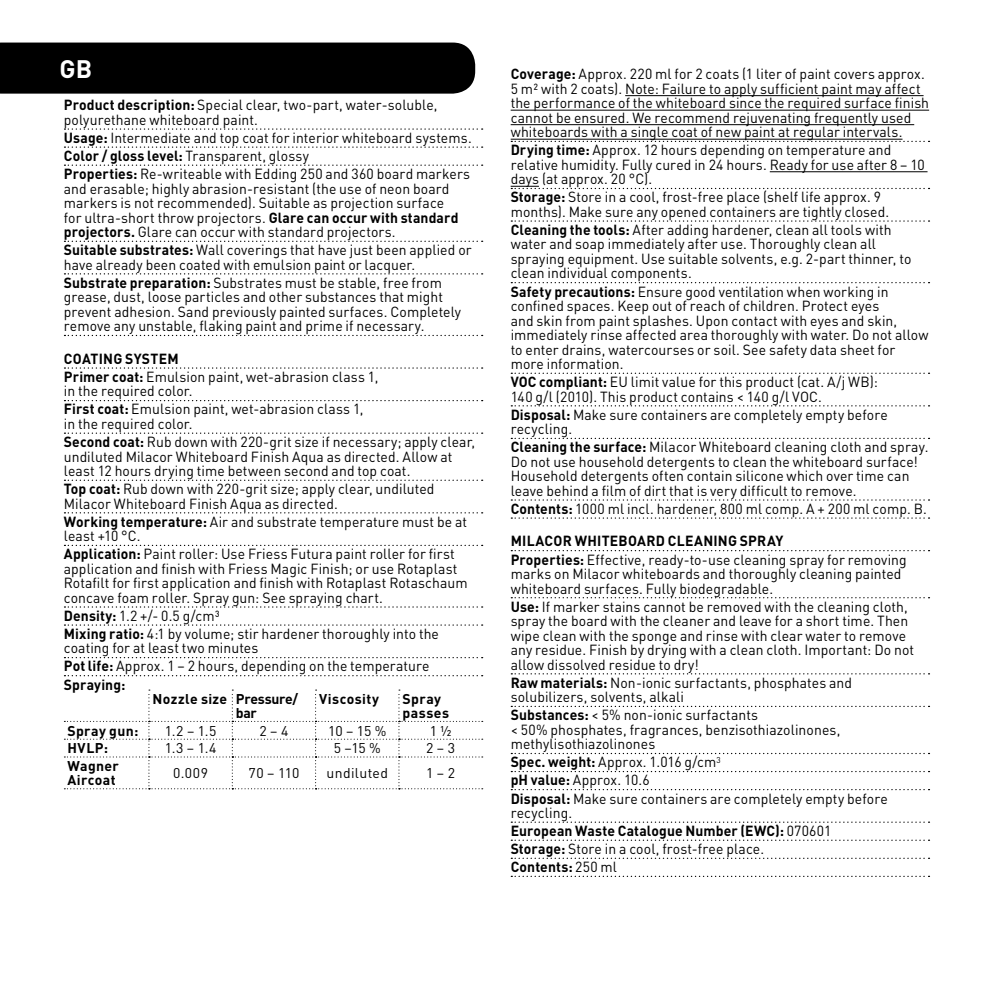
<style>
.page{position:relative;width:993px;height:993px;background:#fff}
.page>*{position:absolute;margin:0;border:0;box-sizing:border-box;transform-origin:0 0}
.t1{font:700 25px "DINOT";color:#fff}
.t2{font:14.5px/14.5px "DINOT";letter-spacing:.005em;color:#000;scale:.96 1}
.t3{font:700 14.5px/18px "DINOT";letter-spacing:.01em;color:#000;scale:.96 1}
.t4{font:14px "DINOT";letter-spacing:.025em;color:#000}
.t5{font:700 14px/14px "DINOT";letter-spacing:.025em;color:#000}
.t6{font:700 14px/14px "DINOT";letter-spacing:-.01em;color:#000}
.s1{font-weight:700}
.s2{font-weight:400}
</style>
<div class="page">
<svg style="left:64px;top:128px;width:418px;height:2px"></svg>
<svg style="left:64px;top:146px;width:418px;height:2px"></svg>
<svg style="left:64px;top:164px;width:418px;height:2px"></svg>
<svg style="left:64px;top:240px;width:418px;height:2px"></svg>
<svg style="left:64px;top:273px;width:418px;height:1px"></svg>
<svg style="left:64px;top:335px;width:418px;height:1px"></svg>
<svg style="left:64px;top:367px;width:418px;height:1px"></svg>
<svg style="left:64px;top:400px;width:418px;height:1px"></svg>
<svg style="left:64px;top:432px;width:418px;height:1px"></svg>
<svg style="left:64px;top:479px;width:418px;height:1px"></svg>
<svg style="left:64px;top:512px;width:418px;height:1px"></svg>
<svg style="left:64px;top:544px;width:418px;height:2px"></svg>
<svg style="left:64px;top:606px;width:418px;height:1px"></svg>
<svg style="left:64px;top:624px;width:418px;height:1px"></svg>
<svg style="left:64px;top:657px;width:418px;height:1px"></svg>
<svg style="left:64px;top:675px;width:418px;height:1px"></svg>
<svg style="left:64px;top:689px;width:418px;height:100px"></svg>
<hr style="left:625px;top:95px;width:298px;height:1px;background:#000">
<hr style="left:510px;top:110px;width:418px;height:1px;background:#000">
<hr style="left:510px;top:124px;width:403px;height:1px;background:#000">
<svg style="left:511px;top:141px;width:418px;height:1px"></svg>
<hr style="left:510px;top:139px;width:392px;height:1px;background:#000">
<hr style="left:769px;top:171px;width:158px;height:1px;background:#000">
<svg style="left:510px;top:186px;width:419px;height:3px"></svg>
<svg style="left:511px;top:220px;width:418px;height:1px"></svg>
<svg style="left:511px;top:282px;width:418px;height:1px"></svg>
<svg style="left:511px;top:372px;width:418px;height:2px"></svg>
<svg style="left:511px;top:405px;width:418px;height:1px"></svg>
<svg style="left:511px;top:437px;width:418px;height:2px"></svg>
<svg style="left:511px;top:499px;width:418px;height:1px"></svg>
<svg style="left:511px;top:517px;width:418px;height:1px"></svg>
<svg style="left:511px;top:550px;width:418px;height:1px"></svg>
<svg style="left:511px;top:597px;width:418px;height:1px"></svg>
<svg style="left:511px;top:673px;width:418px;height:1px"></svg>
<svg style="left:511px;top:705px;width:418px;height:1px"></svg>
<svg style="left:511px;top:752px;width:418px;height:1px"></svg>
<svg style="left:511px;top:770px;width:418px;height:2px"></svg>
<svg style="left:511px;top:789px;width:418px;height:1px"></svg>
<svg style="left:511px;top:821px;width:418px;height:1px"></svg>
<svg style="left:511px;top:839px;width:418px;height:1px"></svg>
<svg style="left:511px;top:857px;width:418px;height:1px"></svg>
<svg style="left:511px;top:875px;width:418px;height:1px"></svg>
<div style="left:0;top:43px;width:475px;height:51px;background:#000"></div>
<h1 class="t1" style="left:59px;top:52px;width:34px">GB</h1>
<p class="t2" style="left:64px;top:97px;width:390px"><span class="s1">Product description:</span> Special clear, two-part, water-soluble, polyurethane whiteboard paint.</p>
<p class="t2" style="left:64px;top:128px;width:426px;line-height:18px"><span class="s1">Usage:</span> Intermediate and top coat for interior whiteboard systems.<br><span class="s1">Color / gloss level:</span> Transparent, glossy<br><span class="s1">Properties:</span> Re-writeable with Edding 250 and 360 board markers</p>
<p class="t2" style="left:64px;top:180px;width:412px">and erasable; highly abrasion-resistant (the use of neon board markers is not recommended). Suitable as projection surface for ultra-short throw projectors. <span class="s1">Glare can occur with standard projectors.</span> Glare can occur with standard projectors.</p>
<p class="t2" style="left:64px;top:242px;width:426px"><span class="s1">Suitable substrates:</span> Wall coverings that have just been applied or have already been coated with emulsion paint or lacquer.</p>
<p class="t2" style="left:64px;top:274px;width:415px"><span class="s1">Substrate preparation:</span> Substrates must be stable, free from grease, dust, loose particles and other substances that might prevent adhesion. Sand previously painted surfaces. Completely remove any unstable, flaking paint and prime if necessary.</p>
<p class="t2" style="left:64px;top:349px;width:329px;line-height:18px"><span class="s1">COATING SYSTEM<br>Primer coat:</span> Emulsion paint, wet-abrasion class 1,</p>
<p class="t2" style="left:64px;top:381px;width:313px;line-height:18px">in the required color.<br><span class="s1">First coat:</span> Emulsion paint, wet-abrasion class 1,</p>
<p class="t2" style="left:64px;top:414px;width:430px;line-height:18px">in the required color.<br><span class="s1">Second coat:</span> Rub down with 220-grit size if necessary; apply clear,</p>
<p class="t2" style="left:64px;top:448px;width:406px">undiluted Milacor Whiteboard Finish Aqua as directed. Allow at least 12 hours drying time between second and top coat.</p>
<p class="t2" style="left:64px;top:481px;width:387px"><span class="s1">Top coat:</span> Rub down with 220-grit size; apply clear, undiluted<br>Milacor Whiteboard Finish Aqua as directed.</p>
<p class="t2" style="left:64px;top:513px;width:421px"><span class="s1">Working temperature:</span> Air and substrate temperature must be at least +10 °C.</p>
<p class="t2" style="left:64px;top:546px;width:422px"><span class="s1">Application:</span> Paint roller: Use Friess Futura paint roller for first application and finish with Friess Magic Finish; or use Rotaplast Rotafilt for first application and finish with Rotaplast Rotaschaum concave foam roller. Spray gun: See spraying chart.</p>
<p class="t2" style="left:64px;top:605px;width:392px;line-height:18px"><span class="s1">Density:</span> 1.2 +/- 0.5 g/cm³<br><span class="s1">Mixing ratio:</span> 4:1 by volume; stir hardener thoroughly into the</p>
<p class="t2" style="left:64px;top:638px;width:382px;line-height:18px">coating for at least two minutes<br><span class="s1">Pot life:</span> Approx. 1 – 2 hours, depending on the temperature<br><span class="s1">Spraying:</span></p>
<p class="t6" style="left:236px;top:691px;width:64px;text-indent:-83px">Nozzle size Pressure/ bar</p>
<p class="t5" style="left:319px;top:691px;width:61px">Viscosity</p>
<p class="t5" style="left:402px;top:691px;width:48px">Spray passes</p>
<p class="t5" style="left:67px;top:722px;width:73px">Spray gun:</p>
<p class="t4" style="left:165px;top:720px;width:53px">1.2 – 1.5</p>
<p class="t4" style="left:259px;top:720px;width:30px">2 – 4</p>
<p class="t4" style="left:328px;top:720px;width:60px">10 – 15 %</p>
<p class="t4" style="left:429px;top:720px;width:23px">1 ½</p>
<p class="t5" style="left:67px;top:740px;width:42px">HVLP:</p>
<p class="t4" style="left:165px;top:738px;width:53px">1.3 – 1.4</p>
<p class="t4" style="left:333px;top:738px;width:49px">5 –15 %</p>
<p class="t4" style="left:426px;top:738px;width:30px">2 – 3</p>
<p class="t5" style="left:67px;top:758px;width:53px">Wagner<br>Aircoat</p>
<p class="t4" style="left:173px;top:763px;width:37px">0.009</p>
<p class="t4" style="left:248px;top:763px;width:52px">70 – 110</p>
<p class="t4" style="left:326px;top:763px;width:63px">undiluted</p>
<p class="t4" style="left:426px;top:763px;width:30px">1 – 2</p>
<p class="t2" style="left:510px;top:66px;width:437px"><span class="s1">Coverage:</span> Approx. 220 ml for 2 coats (1 liter of paint covers approx.<br>5 m² with 2 coats). Note: Failure to apply sufficient paint may affect the performance of the whiteboard since the required surface finish cannot be ensured. We recommend rejuvenating frequently used whiteboards with a single coat of new paint at regular intervals.</p>
<p class="t2" style="left:510px;top:142px;width:432px"><span class="s1">Drying time:</span> Approx. 12 hours depending on temperature and relative humidity. Fully cured in 24 hours. Ready for use after 8 – 10 days (at approx. 20 °C).</p>
<p class="t2" style="left:510px;top:189px;width:396px"><span class="s1">Storage:</span> Store in a cool, frost-free place (shelf life approx. 9 months). Make sure any opened containers are tightly closed.</p>
<p class="t2" style="left:510px;top:222px;width:419px"><span class="s1">Cleaning the tools:</span> After adding hardener, clean all tools with water and soap immediately after use. Thoroughly clean all spraying equipment. Use suitable solvents, e.g. 2-part thinner, to clean individual components.</p>
<p class="t2" style="left:510px;top:283px;width:436px"><span class="s1">Safety precautions:</span> Ensure good ventilation when working in confined spaces. Keep out of reach of children. Protect eyes<br>and skin from paint splashes. Upon contact with eyes and skin, immediately rinse affected area thoroughly with water. Do not allow to enter drains, watercourses or soil. See safety data sheet for more information.</p>
<p class="t2" style="left:510px;top:374px;width:384px"><span class="s1">VOC compliant:</span> EU limit value for this product (cat. A/j WB):<br>140 g/l (2010). This product contains &lt; 140 g/l VOC.</p>
<p class="t2" style="left:510px;top:406px;width:394px"><span class="s1">Disposal:</span> Make sure containers are completely empty before recycling.</p>
<p class="t2" style="left:510px;top:439px;width:436px"><span class="s1">Cleaning the surface:</span> Milacor Whiteboard cleaning cloth and spray.<br>Do not use household detergents to clean the whiteboard surface!<br>Household detergents often contain silicone which over time can leave behind a film of dirt that is very difficult to remove.</p>
<p class="t2" style="left:510px;top:500px;width:435px"><span class="s1">Contents:</span> 1000 ml incl. hardener, 800 ml comp. A + 200 ml comp. B.</p>
<p class="t2" style="left:510px;top:531px;width:414px;line-height:18px"><span class="s1">MILACOR WHITEBOARD CLEANING SPRAY<br>Properties:</span> Effective, ready-to-use cleaning spray for removing</p>
<p class="t2" style="left:510px;top:565px;width:408px">marks on Milacor whiteboards and thoroughly cleaning painted whiteboard surfaces. Fully biodegradable.</p>
<p class="t2" style="left:510px;top:598px;width:421px"><span class="s1">Use:</span> If marker stains cannot be removed with the cleaning cloth, spray the board with the cleaner and leave for a short time. Then wipe clean with the sponge and rinse with clear water to remove any residue. Finish by drying with a clean cloth. Important: Do not allow dissolved residue to dry!</p>
<p class="t2" style="left:510px;top:674px;width:357px"><span class="s1">Raw materials:</span> Non-ionic surfactants, phosphates and solubilizers, solvents, alkali</p>
<p class="t2" style="left:510px;top:707px;width:345px"><span class="s1">Substances:</span> &lt; 5% non-ionic surfactants<br>&lt; 50% phosphates, fragrances, benzisothiazolinones, methylisothiazolinones</p>
<p class="t2" style="left:510px;top:752px;width:394px;line-height:18px"><span class="s1">Spec. weight:</span> Approx. 1.016 g/cm<sup>3<br></sup><span class="s1">pH value:</span> Approx. 10.6<br><span class="s1">Disposal:</span> Make sure containers are completely empty before</p>
<p class="t3" style="left:510px;top:802px;width:335px"><span class="s2">recycling.<br></span>European Waste Catalogue Number (EWC): <span class="s2">070601<br></span>Storage: <span class="s2">Store in a cool, frost-free place.<br></span>Contents: <span class="s2">250 ml</span></p>
</div>
